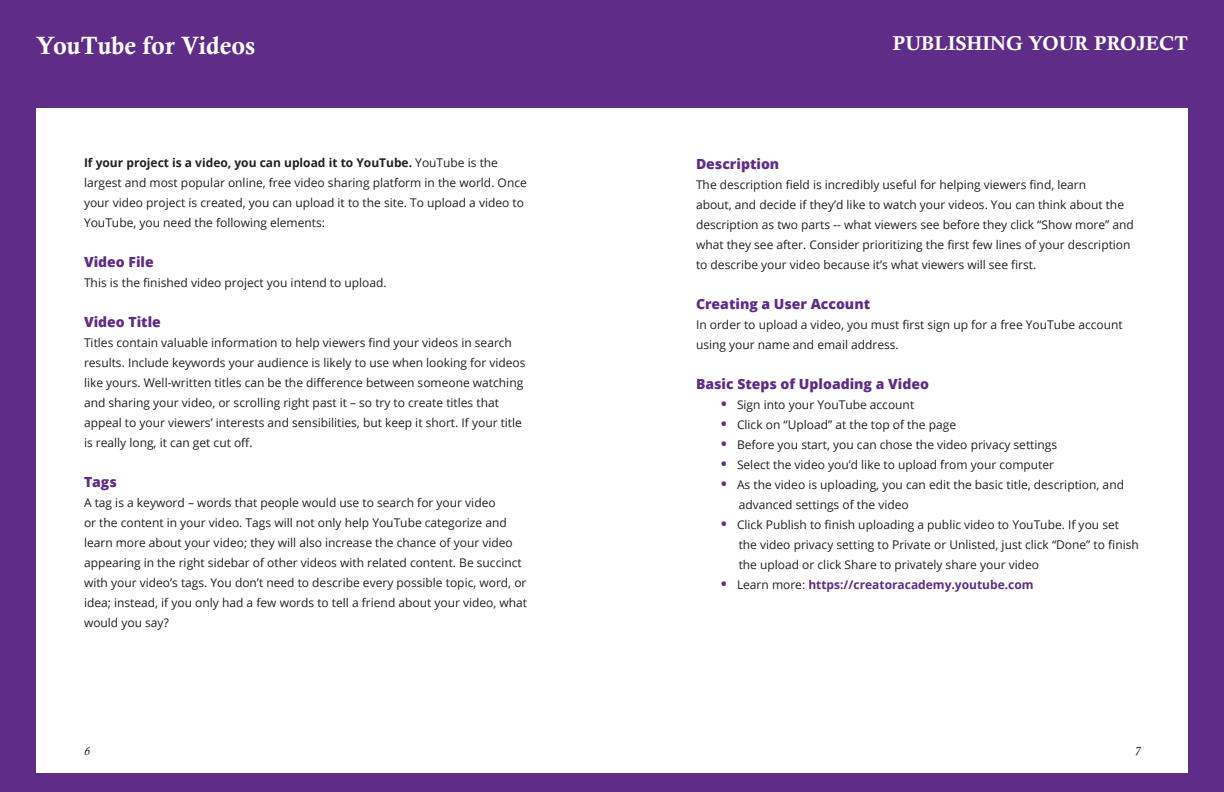
<style>
.page{position:relative;width:1224px;height:792px;background:#5f2c87}
.page>*{position:absolute;margin:0;border:0;box-sizing:border-box;transform-origin:0 0}
.t1{font:25px "Calis MT Bol";color:#fff}
.t2{font:20px "Calis MT Bol";color:#fff}
.t3{font:800 14px "Open Sans";color:#5f2c87}
.t4{font:12px/20px "Open Sans";color:#231f20}
.t5{font:700 12px "Open Sans";color:#5f2c87}
.t6{font:italic 12px "Calisto";color:#231f20}
.s1{font-weight:700}
.s2{font-size:20px;color:#5f2c87}
.s3{font-weight:400;font-size:20px}
.s4{font-weight:400;color:#231f20}
</style>
<div class="page">
<div style="left:36px;top:108px;width:1152px;height:665px;background:#fff"></div>
<h1 class="t1" style="left:36px;top:31px;width:221px">YouTube for Videos</h1>
<h2 class="t2" style="left:893px;top:32px;width:297px">PUBLISHING YOUR PROJECT</h2>
<p class="t4" style="left:84px;top:152px;width:444px"><span class="s1">If your project is a video, you can upload it to YouTube.</span> YouTube is the largest and most popular online, free video sharing platform in the world. Once your video project is created, you can upload it to the site. To upload a video to YouTube, you need the following elements:</p>
<p class="t3" style="left:84px;top:251px;width:71px">Video File</p>
<p class="t4" style="left:84px;top:272px;width:304px">This is the finished video project you intend to upload.</p>
<p class="t3" style="left:84px;top:311px;width:78px">Video Title</p>
<p class="t4" style="left:84px;top:332px;width:443px">Titles contain valuable information to help viewers find your videos in search results. Include keywords your audience is likely to use when looking for videos like yours. Well-written titles can be the difference between someone watching and sharing your video, or scrolling right past it – so try to create titles that appeal to your viewers’ interests and sensibilities, but keep it short. If your title is really long, it can get cut off.</p>
<p class="t3" style="left:84px;top:471px;width:34px">Tags</p>
<p class="t4" style="left:84px;top:492px;width:445px">A tag is a keyword – words that people would use to search for your video<br>or the content in your video. Tags will not only help YouTube categorize and learn more about your video; they will also increase the chance of your video appearing in the right sidebar of other videos with related content. Be succinct with your video’s tags. You don’t need to describe every possible topic, word, or idea; instead, if you only had a few words to tell a friend about your video, what would you say?</p>
<p class="t3" style="left:696px;top:153px;width:85px">Description</p>
<p class="t4" style="left:696px;top:174px;width:439px">The description field is incredibly useful for helping viewers find, learn<br>about, and decide if they’d like to watch your videos. You can think about the description as two parts -- what viewers see before they click “Show more” and what they see after. Consider prioritizing the first few lines of your description to describe your video because it’s what viewers will see first.</p>
<p class="t3" style="left:696px;top:293px;width:176px">Creating a User Account</p>
<p class="t4" style="left:696px;top:314px;width:428px">In order to upload a video, you must first sign up for a free YouTube account using your name and email address.</p>
<p class="t3" style="left:696px;top:373px;width:234px">Basic Steps of Uploading a Video</p>
<p class="t4" style="left:720px;top:394px;width:196px"><span class="s2">•</span> Sign into your YouTube account</p>
<p class="t4" style="left:720px;top:414px;width:238px"><span class="s2">•</span> Click on “Upload” at the top of the page</p>
<p class="t4" style="left:720px;top:434px;width:339px"><span class="s2">•</span> Before you start, you can chose the video privacy settings</p>
<p class="t4" style="left:720px;top:454px;width:336px"><span class="s2">•</span> Select the video you’d like to upload from your computer</p>
<p class="t4" style="left:739px;top:474px;width:387px;text-indent:-19px"><span class="s2">•</span> As the video is uploading, you can edit the basic title, description, and advanced settings of the video</p>
<p class="t4" style="left:739px;top:514px;width:402px;text-indent:-19px"><span class="s2">•</span> Click Publish to finish uploading a public video to YouTube. If you set the video privacy setting to Private or Unlisted, just click “Done” to finish the upload or click Share to privately share your video</p>
<p class="t5" style="left:720px;top:576px;width:315px"><span class="s3">•</span> <span class="s4">Learn more:</span> https://creatoracademy.youtube.com</p>
<p class="t6" style="left:84px;top:744px;width:7px">6</p>
<p class="t6" style="left:1134px;top:744px;width:7px">7</p>
</div>
